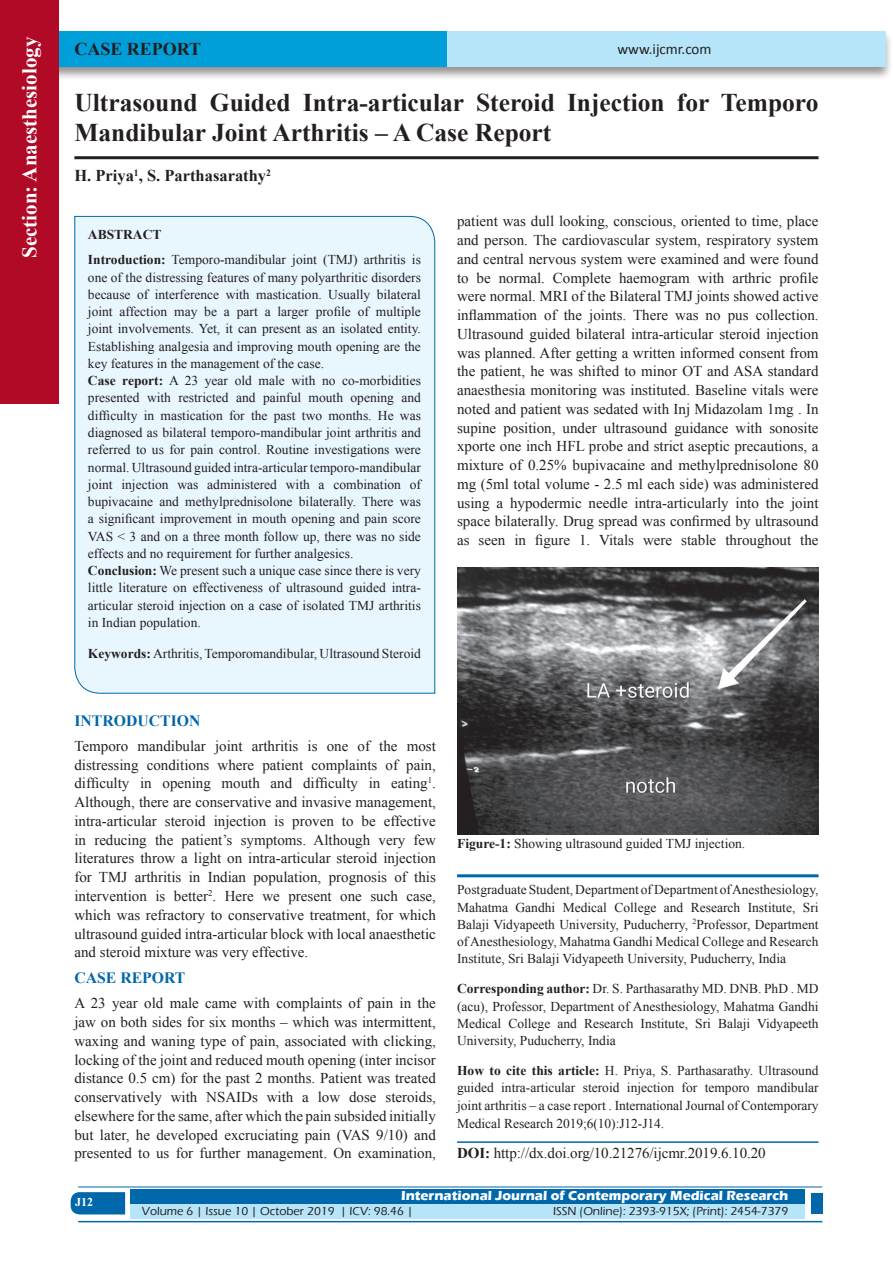
<style>
.page{position:relative;width:893px;height:1263px;background:#fff}
.page>*{position:absolute;margin:0;border:0;box-sizing:border-box;transform-origin:0 0}
.A_Title_New{font:700 25.5px/30px "Times New Roman";color:#231f20}
.t1{font:700 21px "Times New Roman";color:#fff}
.AT_new{font:700 18px "Times New Roman";color:#231f20}
.AU-New{font:700 16.5px "Times New Roman";color:#231f20}
.t2{font:700 15.75px "Times New Roman";color:#0067aa}
.TX_New{font:15px/18.8px "Times New Roman";color:#231f20;text-align:justify}
.t3{font:15px "Calibri";color:#231f20}
.Affi_New{font:13.5px/17.2px "Times New Roman";color:#231f20}
.HTC_new{font:13.5px/17.5px "Times New Roman";letter-spacing:-.005em;color:#231f20;text-align:justify}
.Corresponding{font:13.5px/17.2px "Times New Roman";color:#231f20;text-align:justify}
.t4{font:700 13.5px "Eras ITC";color:#fff}
.Legend{font:13.5px "Times New Roman";color:#231f20}
.t5{font:500 12px "Eras ITC";color:#231f20}
.t6{font:700 12px "Times New Roman";color:#fff}
.s1{font-weight:700}
</style>
<div class="page">
<div style="left:19px;top:29px;width:874px;height:52px;background:#231f20;opacity:.5"></div>
<div style="left:28px;top:31px;width:857px;height:35px;background:#b6e4f9"></div>
<div style="left:28px;top:31px;width:418px;height:35px;background:#009fda"></div>
<div style="left:0;top:0;width:59px;height:404px;background:#b00a27"></div>
<svg style="left:71px;top:1192px;width:54px;height:22px"></svg>
<div style="left:130px;top:1189px;width:674px;height:15px;background:#0067aa"></div>
<div style="left:130px;top:1204px;width:674px;height:15px;background:#b6e4f9"></div>
<hr style="left:78px;top:1186px;width:744px;height:1px;background:#0067aa">
<hr style="left:78px;top:1221px;width:744px;height:1px;background:#0067aa">
<div style="left:811px;top:1193px;width:11px;height:21px;background:#0067aa"></div>
<hr style="left:74px;top:156px;width:745px;height:3px;background:#231f20">
<div style="left:74px;top:216px;width:361px;height:478px;background:#e8f6fd"></div>
<hr style="left:457px;top:874px;width:362px;height:3px;background:#0067aa">
<hr style="left:457px;top:1141px;width:362px;height:2px;background:#0067aa">
<img style="left:457px;top:568px;width:362px;height:267px">
<h2 class="t1" style="left:15px;top:258px;width:223px;rotate:-90deg">Section: Anaesthesiology</h2>
<p class="AT_new" style="left:74px;top:36px;width:128px">CASE REPORT</p>
<p class="t3" style="left:617px;top:40px;width:96px">www.ijcmr.com</p>
<p class="A_Title_New" style="left:74px;top:87px;width:746px">Ultrasound Guided Intra-articular Steroid Injection for Temporo<br>Mandibular Joint Arthritis – A Case Report</p>
<p class="AU-New" style="left:74px;top:164px;width:198px">H. Priya<sup>1</sup>, S. Parthasarathy<sup>2</sup></p>
<p class="Affi_New" style="left:88px;top:221px;width:335px;line-height:25.8px"><span class="s1">ABSTRACT<br>Introduction:</span> Temporo-mandibular joint (TMJ) arthritis is</p>
<p class="Affi_New" style="left:88px;top:268px;width:335px">one of the distressing features of many polyarthritic disorders because of interference with mastication. Usually bilateral joint affection may be a part a larger profile of multiple joint involvements. Yet, it can present as an isolated entity.<br>Establishing analgesia and improving mouth opening are the key features in the management of the case.<br><span class="s1">Case report:</span> A 23 year old male with no co-morbidities presented with restricted and painful mouth opening and difficulty in mastication for the past two months. He was diagnosed as bilateral temporo-mandibular joint arthritis and referred to us for pain control. Routine investigations were normal. Ultrasound guided intra-articular temporo-mandibular joint injection was administered with a combination of bupivacaine and methylprednisolone bilaterally. There was a significant improvement in mouth opening and pain score VAS &lt; 3 and on a three month follow up, there was no side effects and no requirement for further analgesics.<br><span class="s1">Conclusion:</span> We present such a unique case since there is very little literature on effectiveness of ultrasound guided intra&shy;articular steroid injection on a case of isolated TMJ arthritis in Indian population.</p>
<p class="Affi_New" style="left:88px;top:644px;width:335px"><span class="s1">Keywords:</span> Arthritis, Temporomandibular, Ultrasound Steroid</p>
<p class="TX_New" style="left:457px;top:212px;width:363px">patient was dull looking, conscious, oriented to time, place and person. The cardiovascular system, respiratory system and central nervous system were examined and were found to be normal. Complete haemogram with arthric profile were normal. MRI of the Bilateral TMJ joints showed active inflammation of the joints. There was no pus collection.<br>Ultrasound guided bilateral intra-articular steroid injection was planned. After getting a written informed consent from the patient, he was shifted to minor OT and ASA standard anaesthesia monitoring was instituted. Baseline vitals were noted and patient was sedated with Inj Midazolam 1mg . In supine position, under ultrasound guidance with sonosite xporte one inch HFL probe and strict aseptic precautions, a mixture of 0.25% bupivacaine and methylprednisolone 80 mg (5ml total volume - 2.5 ml each side) was administered using a hypodermic needle intra-articularly into the joint space bilaterally. Drug spread was confirmed by ultrasound as seen in figure 1. Vitals were stable throughout the</p>
<h1 class="t2" style="left:74px;top:710px;width:127px">INTRODUCTION</h1>
<p class="TX_New" style="left:74px;top:736px;width:363px">Temporo mandibular joint arthritis is one of the most distressing conditions where patient complaints of pain, difficulty in opening mouth and difficulty in eating<sup>1</sup>.<br>Although, there are conservative and invasive management, intra-articular steroid injection is proven to be effective in reducing the patient’s symptoms. Although very few literatures throw a light on intra-articular steroid injection for TMJ arthritis in Indian population, prognosis of this intervention is better<sup>2</sup>. Here we present one such case, which was refractory to conservative treatment, for which ultrasound guided intra-articular block with local anaesthetic and steroid mixture was very effective.</p>
<h1 class="t2" style="left:74px;top:967px;width:113px">CASE REPORT</h1>
<p class="TX_New" style="left:74px;top:994px;width:363px">A 23 year old male came with complaints of pain in the jaw on both sides for six months – which was intermittent, waxing and waning type of pain, associated with clicking, locking of the joint and reduced mouth opening (inter incisor distance 0.5 cm) for the past 2 months. Patient was treated conservatively with NSAIDs with a low dose steroids, elsewhere for the same, after which the pain subsided initially but later, he developed excruciating pain (VAS 9/10) and presented to us for further management. On examination,</p>
<p class="Legend" style="left:457px;top:835px;width:290px"><span class="s1">Figure-1:</span> Showing ultrasound guided TMJ injection.</p>
<p class="Affi_New" style="left:457px;top:881px;width:363px;text-align:justify">Postgraduate Student, Department of Department of Anesthesiology, Mahatma Gandhi Medical College and Research Institute, Sri Balaji Vidyapeeth University, Puducherry, <sup>2</sup>Professor, Department of Anesthesiology, Mahatma Gandhi Medical College and Research Institute, Sri Balaji Vidyapeeth University, Puducherry, India</p>
<p class="Corresponding" style="left:457px;top:980px;width:363px"><span class="s1">Corresponding author:</span> Dr. S. Parthasarathy MD. DNB. PhD . MD (acu), Professor, Department of Anesthesiology, Mahatma Gandhi Medical College and Research Institute, Sri Balaji Vidyapeeth University, Puducherry, India</p>
<p class="HTC_new" style="left:457px;top:1061px;width:363px"><span class="s1">How to cite this article:</span> H. Priya, S. Parthasarathy. Ultrasound guided intra-articular steroid injection for temporo mandibular joint arthritis – a case report . International Journal of Contemporary Medical Research 2019;6(10):J12-J14.</p>
<p class="TX_New" style="left:457px;top:1144px;width:310px"><span class="s1">DOI:</span> http://dx.doi.org/10.21276/ijcmr.2019.6.10.20</p>
<h4 class="t6" style="left:75px;top:1194px;width:19px">J12</h4>
<p class="t4" style="left:401px;top:1188px;width:389px">International Journal of Contemporary Medical Research</p>
<p class="t5" style="left:142px;top:1204px;width:273px">Volume 6 | Issue 10 | October 2019 | ICV: 98.46 |</p>
<p class="t5" style="left:553px;top:1204px;width:237px">ISSN (Online): 2393-915X; (Print): 2454-7379</p>
</div>
